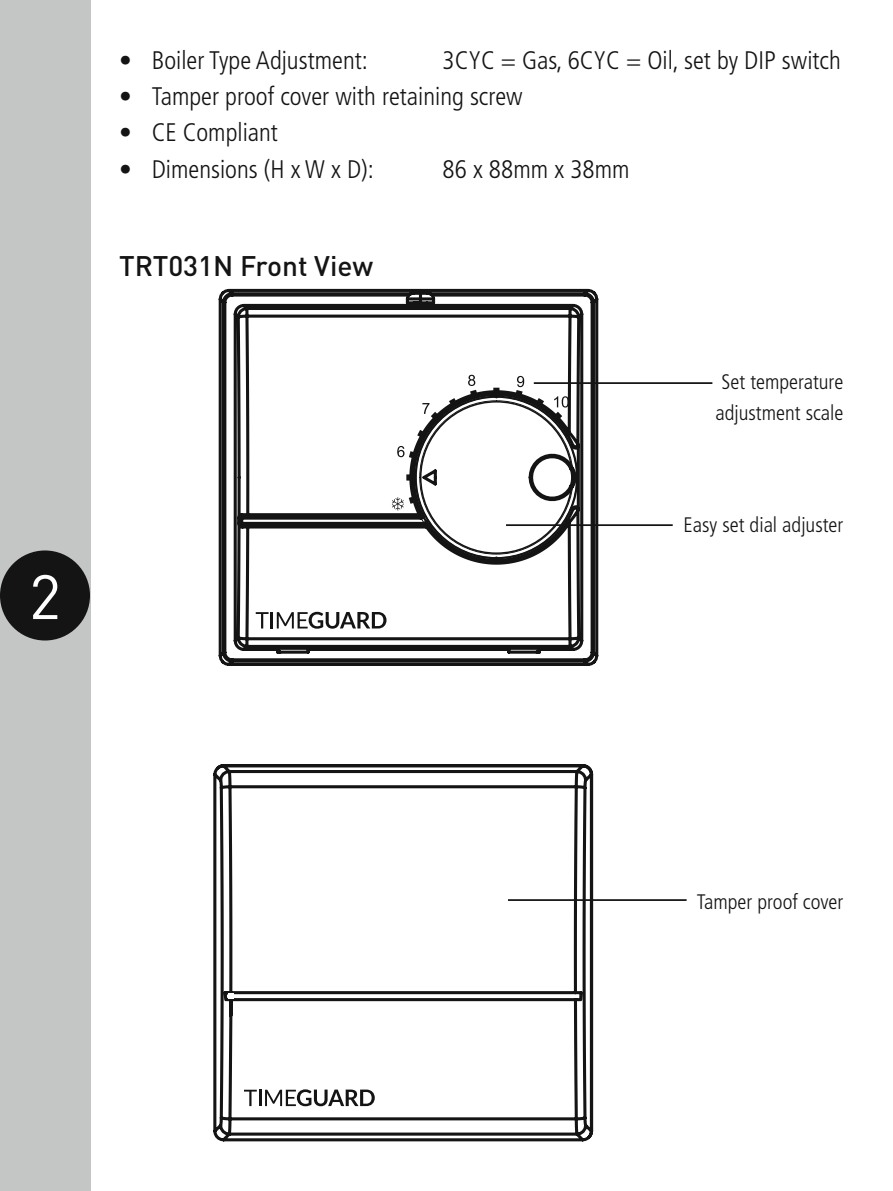
<style>
.page{position:relative;width:893px;height:1191px;background:#fff}
.page>*{position:absolute;margin:0;border:0;box-sizing:border-box;transform-origin:0 0}
.t1{font:61.6px "DINOT";color:#fff}
.t2{font:500 28px "DINOT";color:#141415}
.t3{font:300 condensed 25.55px "Frutiger LT";color:#141415}
.t4{font:300 condensed 21px/30.8px "Frutiger LT";color:#141415}
</style>
<div class="page">
<div style="left:0;top:0;width:90px;height:1191px;background:#c4c5c5"></div>
<svg style="left:213px;top:764px;width:381px;height:377px"></svg>
<svg style="left:229px;top:993px;width:5px;height:5px"></svg>
<svg style="left:218px;top:289px;width:380px;height:377px"></svg>
<svg style="left:392px;top:375px;width:187px;height:185px"></svg>
<div style="left:0;top:550px;width:90px;height:90px;background:#141415;border-radius:50%"></div>
<hr style="left:534px;top:382px;width:178px;height:2px;background:#141415">
<hr style="left:508px;top:899px;width:179px;height:2px;background:#141415">
<hr style="left:506px;top:524px;width:167px;height:2px;background:#141415">
<h1 class="t1" style="left:29px;top:558px;width:34px">2</h1>
<p class="t3" style="left:119px;top:45px;width:250px">• Boiler Type Adjustment:</p>
<p class="t3" style="left:442px;top:45px;width:400px">3CYC = Gas, 6CYC = Oil, set by DIP switch</p>
<p class="t3" style="left:119px;top:82px;width:405px">• Tamper proof cover with retaining screw</p>
<p class="t3" style="left:119px;top:118px;width:160px">• CE Compliant</p>
<p class="t3" style="left:119px;top:154px;width:256px">• Dimensions (H x W x D):</p>
<p class="t3" style="left:442px;top:154px;width:189px">86 x 88mm x 38mm</p>
<p class="t2" style="left:119px;top:248px;width:256px">TRT031N Front View</p>
<p class="t4" style="left:715px;top:366px;width:129px">Set temperature adjustment scale</p>
<p class="t4" style="left:684px;top:509px;width:161px">Easy set dial adjuster</p>
<p class="t4" style="left:697px;top:886px;width:148px">Tamper proof cover</p>
</div>
